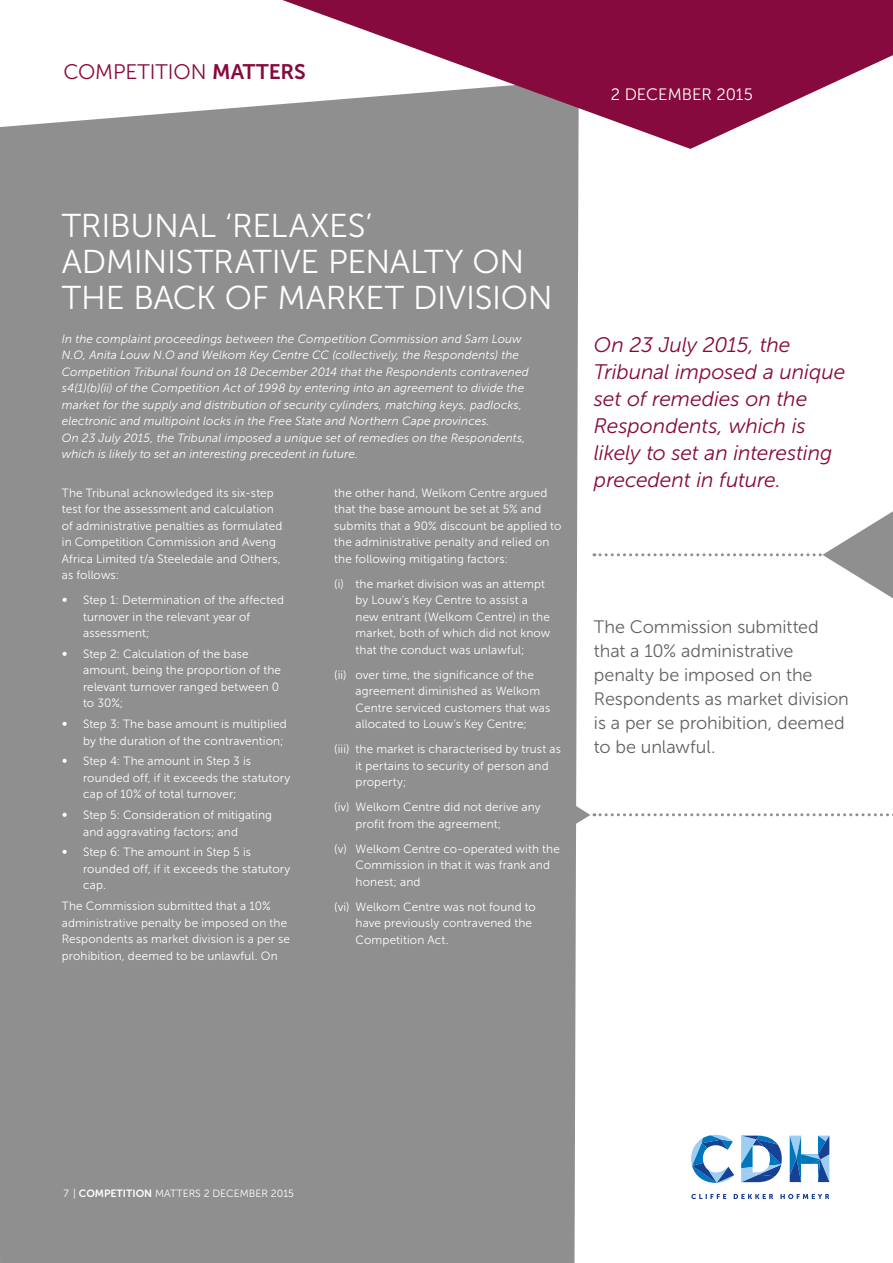
<style>
.page{position:relative;width:893px;height:1263px;background:#fff}
.page>*{position:absolute;margin:0;border:0;box-sizing:border-box;transform-origin:0 0}
.t1{font:33px/36px "Museo Sans 300";letter-spacing:-.01em;color:#fff}
.t2{font:italic 21px/27px "Museo Sans 300";letter-spacing:-.005em;color:#860a3d}
.t3{font:21px "Museo Sans 300";letter-spacing:-.005em;color:#860a3d}
.t4{font:18px/24px "Museo Sans 300";letter-spacing:-.005em;color:#646363}
.t5{font:16.5px "Museo Sans 300";color:#fff}
.t6{font:12px/16.5px "Museo Sans 300";letter-spacing:.01em;color:#fff}
.t7{font:italic 12px/16.5px "Museo Sans 300";letter-spacing:.01em;color:#fff}
.t8{font:10.5px "Museo Sans 300";color:#fff}
.s1{font-family:"Museo Sans 700"}
</style>
<div class="page">
<div style="left:0;top:135px;width:579px;height:1128px;background:#908f8f"></div>
<svg style="left:0;top:108px;width:228px;height:27px;fill:#908f8f"></svg>
<svg style="left:228px;top:0;width:664px;height:149px;fill:#860a3d"></svg>
<svg style="left:789px;top:1136px;width:40px;height:46px"></svg>
<svg style="left:691px;top:1194px;width:138px;height:5px"></svg>
<svg style="left:691px;top:1135px;width:43px;height:48px"></svg>
<svg style="left:741px;top:1136px;width:40px;height:46px"></svg>
<svg style="left:567px;top:801px;width:322px;height:28px"></svg>
<svg style="left:594px;top:512px;width:298px;height:86px"></svg>
<h2 class="t3" style="left:64px;top:64px;width:244px">COMPETITION <span class="s1">MATTERS</span></h2>
<h3 class="t5" style="left:611px;top:88px;width:143px">2 DECEMBER 2015</h3>
<h1 class="t1" style="left:62px;top:212px;width:492px">TRIBUNAL ‘RELAXES’<br>ADMINISTRATIVE PENALTY ON<br>THE BACK OF MARKET DIVISION</h1>
<p class="t7" style="left:62px;top:332px;width:468px">In the complaint proceedings between the Competition Commission and Sam Louw N.O, Anita Louw N.O and Welkom Key Centre CC (collectively, the Respondents) the Competition Tribunal found on 18 December 2014 that the Respondents contravened s4(1)(b)(ii) of the Competition Act of 1998 by entering into an agreement to divide the market for the supply and distribution of security cylinders, matching keys, padlocks, electronic and multipoint locks in the Free State and Northern Cape provinces.<br>On 23 July 2015, the Tribunal imposed a unique set of remedies on the Respondents, which is likely to set an interesting precedent in future.</p>
<p class="t6" style="left:62px;top:486px;width:222px">The Tribunal acknowledged its six-step test for the assessment and calculation of administrative penalties as formulated in Competition Commission and Aveng Africa Limited t/a Steeledale and Others, as follows:</p>
<p class="t6" style="left:62px;top:593px;width:7px">∞</p>
<p class="t6" style="left:83px;top:593px;width:202px">Step 1: Determination of the affected turnover in the relevant year of assessment;</p>
<p class="t6" style="left:62px;top:647px;width:7px">∞</p>
<p class="t6" style="left:83px;top:647px;width:199px">Step 2: Calculation of the base amount, being the proportion of the relevant turnover ranged between 0 to 30%;</p>
<p class="t6" style="left:62px;top:717px;width:7px">∞</p>
<p class="t6" style="left:83px;top:717px;width:205px">Step 3: The base amount is multiplied by the duration of the contravention;</p>
<p class="t6" style="left:62px;top:754px;width:7px">∞</p>
<p class="t6" style="left:83px;top:754px;width:209px">Step 4: The amount in Step 3 is rounded off, if it exceeds the statutory cap of 10% of total turnover;</p>
<p class="t6" style="left:62px;top:808px;width:7px">∞</p>
<p class="t6" style="left:83px;top:808px;width:190px">Step 5: Consideration of mitigating and aggravating factors; and</p>
<p class="t6" style="left:62px;top:845px;width:7px">∞</p>
<p class="t6" style="left:83px;top:845px;width:209px">Step 6: The amount in Step 5 is rounded off, if it exceeds the statutory cap.</p>
<p class="t6" style="left:62px;top:899px;width:230px">The Commission submitted that a 10% administrative penalty be imposed on the Respondents as market division is a per se prohibition, deemed to be unlawful. On</p>
<p class="t6" style="left:334px;top:486px;width:228px">the other hand, Welkom Centre argued that the base amount be set at 5% and submits that a 90% discount be applied to the administrative penalty and relied on the following mitigating factors:</p>
<p class="t6" style="left:355px;top:577px;width:196px;text-indent:-21px">(i) the market division was an attempt by Louw’s Key Centre to assist a new entrant (Welkom Centre) in the market, both of which did not know that the conduct was unlawful;</p>
<p class="t6" style="left:355px;top:668px;width:196px;text-indent:-21px">(ii) over time, the significance of the agreement diminished as Welkom Centre serviced customers that was allocated to Louw’s Key Centre;</p>
<p class="t6" style="left:355px;top:742px;width:207px;text-indent:-21px">(iii) the market is characterised by trust as it pertains to security of person and property;</p>
<p class="t6" style="left:355px;top:800px;width:186px;text-indent:-21px">(iv) Welkom Centre did not derive any profit from the agreement;</p>
<p class="t6" style="left:355px;top:842px;width:206px;text-indent:-21px">(v) Welkom Centre co-operated with the<br>Commission in that it was frank and honest; and</p>
<p class="t6" style="left:355px;top:900px;width:182px;text-indent:-21px">(vi) Welkom Centre was not found to have previously contravened the<br>Competition Act.</p>
<h2 class="t2" style="left:594px;top:333px;width:253px">On 23 July 2015, the<br>Tribunal imposed a unique set of remedies on the<br>Respondents, which is likely to set an interesting precedent in future.</h2>
<h3 class="t4" style="left:594px;top:617px;width:256px">The Commission submitted that a 10% administrative penalty be imposed on the<br>Respondents as market division is a per se prohibition, deemed to be unlawful.</h3>
<p class="t8" style="left:64px;top:1189px;width:232px">7 | <span class="s1">COMPETITION</span> MATTERS 2 DECEMBER 2015</p>
</div>
